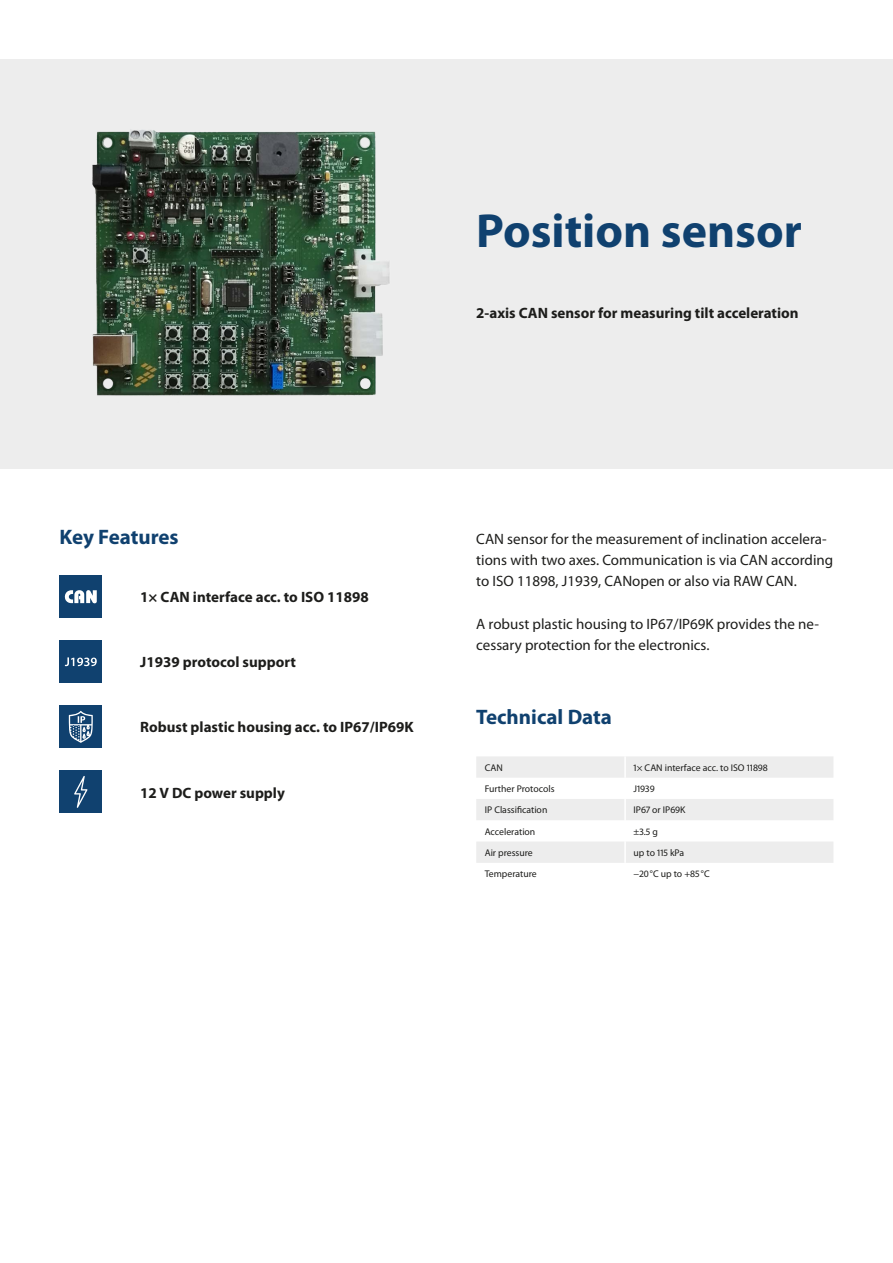
<style>
.page{position:relative;width:893px;height:1263px;background:#fff}
.page>*{position:absolute;margin:0;border:0;box-sizing:border-box;transform-origin:0 0}
.t1{font:700 48px "Myriad Pro";color:#10416f}
.t2{font:700 21px "Myriad Pro";color:#10416f}
.t3{font:15px/21.3px "Myriad Pro";color:#1d1d1b}
.t4{font:700 15px "Myriad Pro";color:#1d1d1b}
.t5{font:9.75px "Myriad Pro";color:#1d1d1b}
</style>
<div class="page">
<div style="left:0;top:59px;width:893px;height:410px;background:#ededed"></div>
<img style="left:92px;top:130px;width:298px;height:266px">
<svg style="left:476px;top:756px;width:357px;height:107px"></svg>
<hr style="left:624px;top:756px;width:2px;height:22px;background:#fff">
<hr style="left:624px;top:778px;width:2px;height:21px;background:#fff">
<hr style="left:624px;top:799px;width:2px;height:21px;background:#fff">
<hr style="left:624px;top:820px;width:2px;height:21px;background:#fff">
<hr style="left:624px;top:841px;width:2px;height:22px;background:#fff">
<div style="left:60px;top:575px;width:42px;height:43px;background:#10416f"></div>
<svg style="left:64px;top:590px;width:33px;height:14px"></svg>
<div style="left:60px;top:640px;width:42px;height:43px;background:#10416f"></div>
<svg style="left:65px;top:657px;width:32px;height:9px"></svg>
<div style="left:60px;top:770px;width:42px;height:43px;background:#10416f"></div>
<svg style="left:74px;top:776px;width:13px;height:32px"></svg>
<div style="left:60px;top:705px;width:42px;height:43px;background:#10416f"></div>
<svg style="left:69px;top:711px;width:24px;height:32px"></svg>
<h1 class="t1" style="left:476px;top:199px;width:327px">Position sensor</h1>
<p class="t4" style="left:476px;top:303px;width:324px">2-axis CAN sensor for measuring tilt acceleration</p>
<h2 class="t2" style="left:60px;top:523px;width:121px">Key Features</h2>
<p class="t4" style="left:140px;top:587px;width:230px">1× CAN interface acc. to ISO 11898</p>
<p class="t4" style="left:140px;top:652px;width:157px">J1939 protocol support</p>
<p class="t4" style="left:140px;top:718px;width:275px">Robust plastic housing acc. to IP67/IP69K</p>
<p class="t4" style="left:140px;top:783px;width:146px">12 V DC power supply</p>
<p class="t3" style="left:476px;top:528px;width:359px">CAN sensor for the measurement of inclination accelera&shy;tions with two axes. Communication is via CAN according to ISO 11898, J1939, CANopen or also via RAW CAN.</p>
<p class="t3" style="left:476px;top:613px;width:344px">A robust plastic housing to IP67/IP69K provides the ne&shy;cessary protection for the electronics.</p>
<h2 class="t2" style="left:476px;top:704px;width:137px">Technical Data</h2>
<p class="t5" style="left:485px;top:761px;width:20px">CAN</p>
<p class="t5" style="left:634px;top:761px;width:136px">1× CAN interface acc. to ISO 11898</p>
<p class="t5" style="left:485px;top:783px;width:71px">Further Protocols</p>
<p class="t5" style="left:634px;top:783px;width:23px">J1939</p>
<p class="t5" style="left:485px;top:804px;width:64px">IP Classification</p>
<p class="t5" style="left:634px;top:804px;width:53px">IP67 or IP69K</p>
<p class="t5" style="left:485px;top:825px;width:52px">Acceleration</p>
<p class="t5" style="left:634px;top:825px;width:26px">±3.5 g</p>
<p class="t5" style="left:485px;top:846px;width:50px">Air pressure</p>
<p class="t5" style="left:634px;top:846px;width:52px">up to 115 kPa</p>
<p class="t5" style="left:485px;top:868px;width:53px">Temperature</p>
<p class="t5" style="left:634px;top:868px;width:78px">−20°C up to +85 °C</p>
</div>
